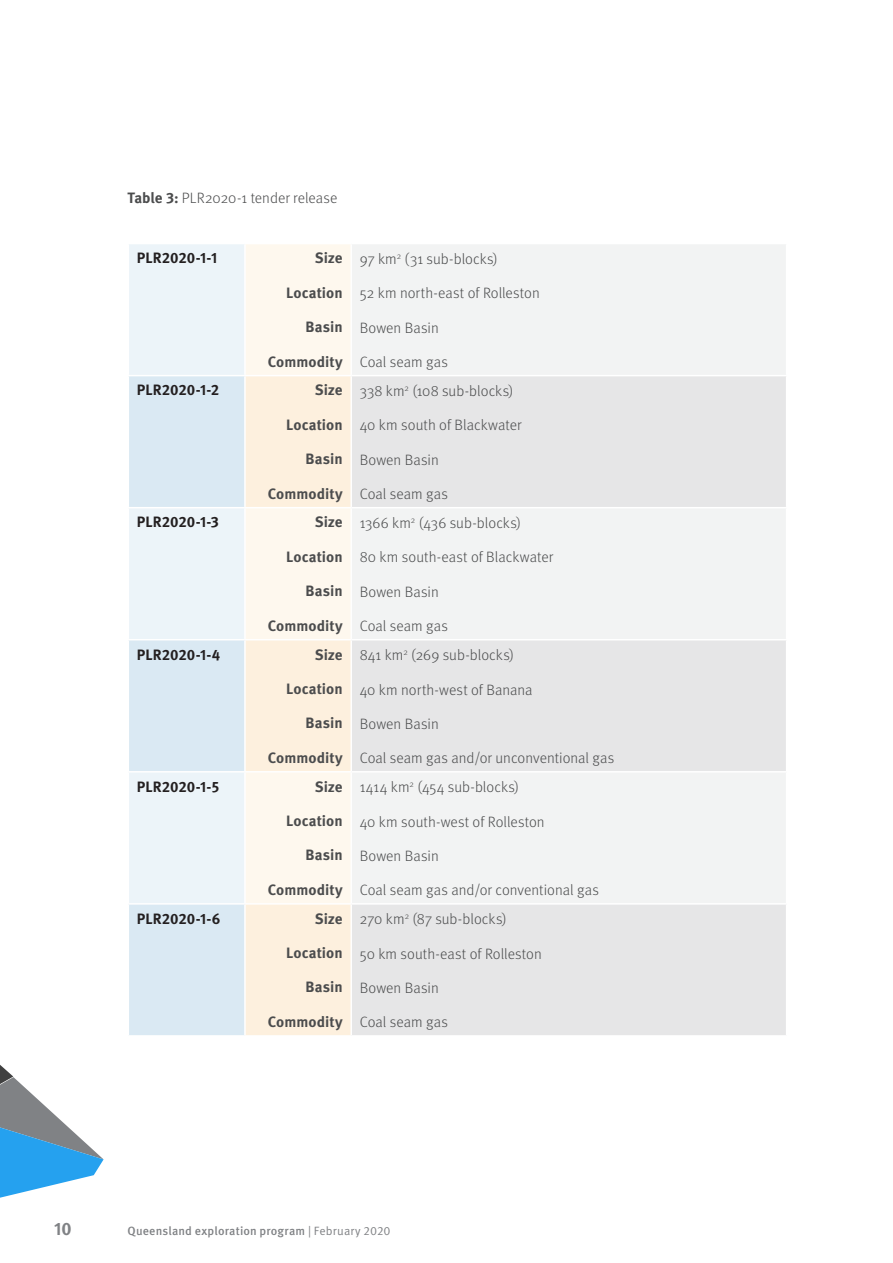
<style>
.page{position:relative;width:893px;height:1263px;background:#fff}
.page>*{position:absolute;margin:0;border:0;box-sizing:border-box;transform-origin:0 0}
.t1{font:700 18px "Meta OT";color:#808285}
.t2{font:300 15px "Meta";letter-spacing:.005em;color:#4b4c4d}
.t3{font:700 15px "Meta OT";color:#4b4c4d}
.t4{font:700 15px "Meta OT";letter-spacing:-.005em;color:#231f20}
.t5{font:500 12px "Meta OT";letter-spacing:.015em;color:#808285}
.s1{font-family:"Meta OT";font-weight:700}
.s2{font-weight:400}
</style>
<div class="page">
<svg style="left:0;top:1065px;width:104px;height:133px"></svg>
<div style="left:129px;top:244px;width:115px;height:131px;background:#ecf4f9"></div>
<div style="left:246px;top:244px;width:104px;height:131px;background:#fef8ee"></div>
<div style="left:352px;top:245px;width:434px;height:130px;background:#f2f3f3"></div>
<svg style="left:129px;top:376px;width:115px;height:659px;background:#e1edf5"></svg>
<svg style="left:246px;top:376px;width:104px;height:659px;background:#fdf3e4"></svg>
<svg style="left:352px;top:376px;width:434px;height:659px;fill:#e6e6e7"></svg>
<hr style="left:128px;top:507px;width:117px;height:1px;background:#fff">
<hr style="left:245px;top:507px;width:106px;height:1px;background:#fff">
<hr style="left:351px;top:507px;width:436px;height:1px;background:#fff">
<hr style="left:128px;top:639px;width:117px;height:1px;background:#fff">
<hr style="left:245px;top:639px;width:106px;height:1px;background:#fff">
<hr style="left:351px;top:639px;width:436px;height:1px;background:#fff">
<hr style="left:128px;top:771px;width:117px;height:1px;background:#fff">
<hr style="left:245px;top:771px;width:106px;height:1px;background:#fff">
<hr style="left:351px;top:771px;width:436px;height:1px;background:#fff">
<hr style="left:128px;top:903px;width:117px;height:2px;background:#fff">
<hr style="left:245px;top:903px;width:106px;height:2px;background:#fff">
<hr style="left:351px;top:903px;width:436px;height:2px;background:#fff">
<p class="t2" style="left:128px;top:190px;width:211px"><span class="s1">Table 3:</span> PLR2020-1 tender release</p>
<p class="t4" style="left:137px;top:249px;width:82px">PLR2020-1-1</p>
<p class="t3" style="left:315px;top:249px;width:29px">Size</p>
<p class="t3" style="left:286px;top:283px;width:58px">Location</p>
<p class="t3" style="left:305px;top:317px;width:39px">Basin</p>
<p class="t3" style="left:268px;top:352px;width:76px">Commodity</p>
<p class="t4" style="left:137px;top:381px;width:84px">PLR2020-1-2</p>
<p class="t3" style="left:315px;top:381px;width:29px">Size</p>
<p class="t3" style="left:286px;top:415px;width:58px">Location</p>
<p class="t3" style="left:305px;top:449px;width:39px">Basin</p>
<p class="t3" style="left:268px;top:484px;width:76px">Commodity</p>
<p class="t4" style="left:137px;top:513px;width:84px">PLR2020-1-3</p>
<p class="t3" style="left:315px;top:513px;width:29px">Size</p>
<p class="t3" style="left:286px;top:547px;width:58px">Location</p>
<p class="t3" style="left:305px;top:581px;width:39px">Basin</p>
<p class="t3" style="left:268px;top:616px;width:76px">Commodity</p>
<p class="t4" style="left:137px;top:645px;width:85px">PLR2020-1-4</p>
<p class="t3" style="left:315px;top:645px;width:29px">Size</p>
<p class="t3" style="left:286px;top:679px;width:58px">Location</p>
<p class="t3" style="left:305px;top:714px;width:39px">Basin</p>
<p class="t3" style="left:268px;top:748px;width:76px">Commodity</p>
<p class="t4" style="left:137px;top:777px;width:84px">PLR2020-1-5</p>
<p class="t3" style="left:315px;top:777px;width:29px">Size</p>
<p class="t3" style="left:286px;top:811px;width:58px">Location</p>
<p class="t3" style="left:305px;top:846px;width:39px">Basin</p>
<p class="t3" style="left:268px;top:880px;width:76px">Commodity</p>
<p class="t4" style="left:137px;top:909px;width:85px">PLR2020-1-6</p>
<p class="t3" style="left:315px;top:909px;width:29px">Size</p>
<p class="t3" style="left:286px;top:943px;width:58px">Location</p>
<p class="t3" style="left:305px;top:978px;width:39px">Basin</p>
<p class="t3" style="left:268px;top:1012px;width:76px">Commodity</p>
<p class="t2" style="left:360px;top:250px;width:140px">97 km<sup>2</sup> (31 sub-blocks)</p>
<p class="t2" style="left:360px;top:285px;width:181px">52 km north-east of Rolleston</p>
<p class="t2" style="left:360px;top:319px;width:80px">Bowen Basin</p>
<p class="t2" style="left:360px;top:353px;width:90px">Coal seam gas</p>
<p class="t2" style="left:360px;top:382px;width:155px">338 km<sup>2</sup> (108 sub-blocks)</p>
<p class="t2" style="left:360px;top:417px;width:163px">40 km south of Blackwater</p>
<p class="t2" style="left:360px;top:451px;width:80px">Bowen Basin</p>
<p class="t2" style="left:360px;top:485px;width:90px">Coal seam gas</p>
<p class="t2" style="left:360px;top:514px;width:163px">1366 km<sup>2</sup> (436 sub-blocks)</p>
<p class="t2" style="left:360px;top:549px;width:195px">80 km south-east of Blackwater</p>
<p class="t2" style="left:360px;top:583px;width:80px">Bowen Basin</p>
<p class="t2" style="left:360px;top:617px;width:90px">Coal seam gas</p>
<p class="t2" style="left:360px;top:646px;width:156px">841 km<sup>2</sup> (269 sub-blocks)</p>
<p class="t2" style="left:360px;top:681px;width:174px">40 km north-west of Banana</p>
<p class="t2" style="left:360px;top:715px;width:80px">Bowen Basin</p>
<p class="t2" style="left:360px;top:749px;width:256px">Coal seam gas and/or unconventional gas</p>
<p class="t2" style="left:360px;top:778px;width:161px">1414 km<sup>2</sup> (454 sub-blocks)</p>
<p class="t2" style="left:360px;top:813px;width:186px">40 km south-west of Rolleston</p>
<p class="t2" style="left:360px;top:847px;width:80px">Bowen Basin</p>
<p class="t2" style="left:360px;top:882px;width:241px">Coal seam gas and/or conventional gas</p>
<p class="t2" style="left:360px;top:910px;width:148px">270 km<sup>2</sup> (87 sub-blocks)</p>
<p class="t2" style="left:360px;top:945px;width:184px">50 km south-east of Rolleston</p>
<p class="t2" style="left:360px;top:979px;width:80px">Bowen Basin</p>
<p class="t2" style="left:360px;top:1014px;width:90px">Coal seam gas</p>
<p class="t1" style="left:54px;top:1217px;width:19px">10</p>
<p class="t5" style="left:128px;top:1224px;width:265px">Queensland exploration program <span class="s2">| February 2020</span></p>
</div>
